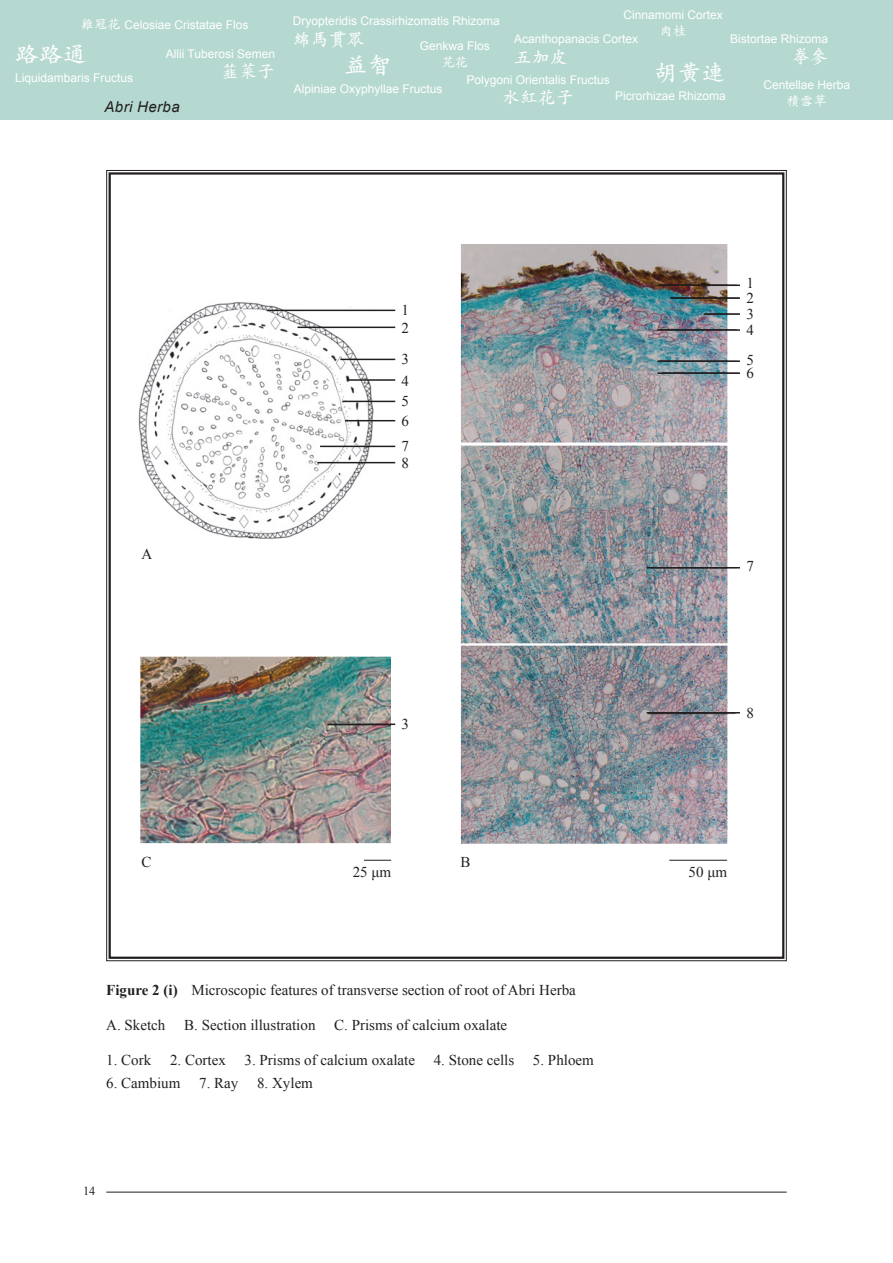
<style>
.page{position:relative;width:893px;height:1263px;background:#fff}
.page>*{position:absolute;margin:0;border:0;box-sizing:border-box;transform-origin:0 0}
.t1{font:600 24px "M Kai HK";color:#fff}
.t2{font:600 18px "M Kai HK";color:#fff}
.t3{font:15px/14.7px "Times New Roman";color:#231f20}
.t4{font:italic 15px "Arial";letter-spacing:.025em;color:#231f20}
.t5{font:600 13.5px "M Kai HK";color:#fff}
.t6{font:12.3px "Times New Roman";color:#231f20}
.t7{font:12px "Arial";color:#fff}
.s1{font-family:"M Kai HK";font-weight:600;font-size:13.5px}
.s2{font-weight:700}
</style>
<div class="page">
<div style="left:0;top:0;width:893px;height:119px;background:#b5d8d0"></div>
<hr style="left:106px;top:1192px;width:681px;height:1px;background:#231f20">
<svg style="left:106px;top:170px;width:681px;height:791px"></svg>
<img style="left:137px;top:644px;width:253px;height:264px">
<img style="left:440px;top:245px;width:299px;height:599px">
<hr style="left:657px;top:285px;width:83px;height:1px;background:#231f20">
<hr style="left:670px;top:297px;width:70px;height:2px;background:#231f20">
<hr style="left:704px;top:313px;width:36px;height:2px;background:#231f20">
<hr style="left:657px;top:360px;width:83px;height:2px;background:#231f20">
<hr style="left:647px;top:567px;width:93px;height:1px;background:#231f20">
<hr style="left:327px;top:723px;width:68px;height:2px;background:#231f20">
<hr style="left:647px;top:712px;width:93px;height:1px;background:#231f20">
<hr style="left:657px;top:372px;width:83px;height:2px;background:#231f20">
<hr style="left:657px;top:329px;width:83px;height:2px;background:#231f20">
<hr style="left:669px;top:860px;width:58px;height:1px;background:#231f20">
<svg style="left:364px;top:860px;width:27px;height:1px"></svg>
<img style="left:139px;top:302px;width:234px;height:237px">
<hr style="left:267px;top:310px;width:128px;height:1px;background:#231f20">
<hr style="left:297px;top:327px;width:98px;height:1px;background:#231f20">
<hr style="left:340px;top:359px;width:55px;height:1px;background:#231f20">
<hr style="left:342px;top:401px;width:53px;height:1px;background:#231f20">
<hr style="left:320px;top:446px;width:75px;height:1px;background:#231f20">
<hr style="left:317px;top:462px;width:78px;height:1px;background:#231f20">
<hr style="left:345px;top:420px;width:50px;height:1px;background:#231f20">
<hr style="left:348px;top:379px;width:47px;height:2px;background:#231f20">
<p class="t7" style="left:623px;top:7px;width:101px">Cinnamomi Cortex</p>
<p class="t5" style="left:660px;top:22px;width:28px">肉桂</p>
<p class="t7" style="left:293px;top:13px;width:208px">Dryopteridis Crassirhizomatis Rhizoma</p>
<p class="t2" style="left:293px;top:27px;width:73px">綿馬貫眾</p>
<p class="t7" style="left:514px;top:31px;width:126px">Acanthopanacis Cortex</p>
<p class="t2" style="left:514px;top:45px;width:55px">五加皮</p>
<p class="t7" style="left:81px;top:17px;width:169px"><span class="s1">雞冠花</span> Celosiae Cristatae Flos</p>
<p class="t7" style="left:730px;top:31px;width:100px">Bistortae Rhizoma</p>
<p class="t2" style="left:792px;top:44px;width:37px">拳參</p>
<p class="t7" style="left:420px;top:38px;width:72px">Genkwa Flos</p>
<p class="t5" style="left:441px;top:52px;width:28px">芫花</p>
<p class="t1" style="left:15px;top:37px;width:73px">路路通</p>
<p class="t7" style="left:15px;top:70px;width:120px">Liquidambaris Fructus</p>
<p class="t1" style="left:654px;top:56px;width:73px">胡黃連</p>
<p class="t7" style="left:615px;top:88px;width:112px">Picrorhizae Rhizoma</p>
<p class="t7" style="left:166px;top:45px;width:111px">Allii Tuberosi Semen</p>
<p class="t2" style="left:221px;top:59px;width:55px">韮菜子</p>
<p class="t4" style="left:105px;top:97px;width:77px">Abri Herba</p>
<p class="t1" style="left:344px;top:48px;width:49px">益智</p>
<p class="t7" style="left:294px;top:81px;width:150px">Alpiniae Oxyphyllae Fructus</p>
<p class="t7" style="left:467px;top:72px;width:145px">Polygoni Orientalis Fructus</p>
<p class="t2" style="left:502px;top:85px;width:73px">水紅花子</p>
<p class="t7" style="left:763px;top:77px;width:88px">Centellae Herba</p>
<p class="t5" style="left:787px;top:92px;width:42px">積雪草</p>
<p class="t3" style="left:141px;top:547px;width:12px">A</p>
<p class="t3" style="left:402px;top:301px;width:9px;line-height:18px">1<br>2</p>
<p class="t3" style="left:402px;top:351px;width:9px">3</p>
<p class="t3" style="left:402px;top:394px;width:9px">5</p>
<p class="t3" style="left:402px;top:437px;width:9px;line-height:17.2px">7<br>8</p>
<p class="t3" style="left:402px;top:373px;width:9px">4</p>
<p class="t3" style="left:402px;top:413px;width:9px">6</p>
<p class="t3" style="left:746px;top:276px;width:9px">1<br>2</p>
<p class="t3" style="left:746px;top:307px;width:9px">3</p>
<p class="t3" style="left:746px;top:352px;width:9px">5</p>
<p class="t3" style="left:746px;top:323px;width:9px">4</p>
<p class="t3" style="left:746px;top:365px;width:9px">6</p>
<p class="t3" style="left:746px;top:559px;width:9px">7</p>
<p class="t3" style="left:402px;top:717px;width:9px">3</p>
<p class="t3" style="left:746px;top:705px;width:9px">8</p>
<p class="t3" style="left:141px;top:854px;width:12px">C</p>
<p class="t3" style="left:460px;top:854px;width:12px">B</p>
<p class="t3" style="left:353px;top:865px;width:40px">25 μm</p>
<p class="t3" style="left:689px;top:865px;width:40px">50 μm</p>
<p class="t3" style="left:106px;top:982px;width:471px"><span class="s2">Figure 2 (i)</span> Microscopic features of transverse section of root of Abri Herba</p>
<p class="t3" style="left:106px;top:1017px;width:61px">A. Sketch</p>
<p class="t3" style="left:184px;top:1017px;width:133px">B. Section illustration</p>
<p class="t3" style="left:334px;top:1017px;width:174px">C. Prisms of calcium oxalate</p>
<p class="t3" style="left:106px;top:1053px;width:46px">1. Cork</p>
<p class="t3" style="left:170px;top:1053px;width:57px">2. Cortex</p>
<p class="t3" style="left:245px;top:1053px;width:172px">3. Prisms of calcium oxalate</p>
<p class="t3" style="left:434px;top:1053px;width:82px">4. Stone cells</p>
<p class="t3" style="left:533px;top:1053px;width:62px">5. Phloem</p>
<p class="t3" style="left:106px;top:1075px;width:134px">6. Cambium 7. Ray</p>
<p class="t3" style="left:257px;top:1075px;width:57px">8. Xylem</p>
<p class="t6" style="left:83px;top:1182px;width:14px">14</p>
</div>
